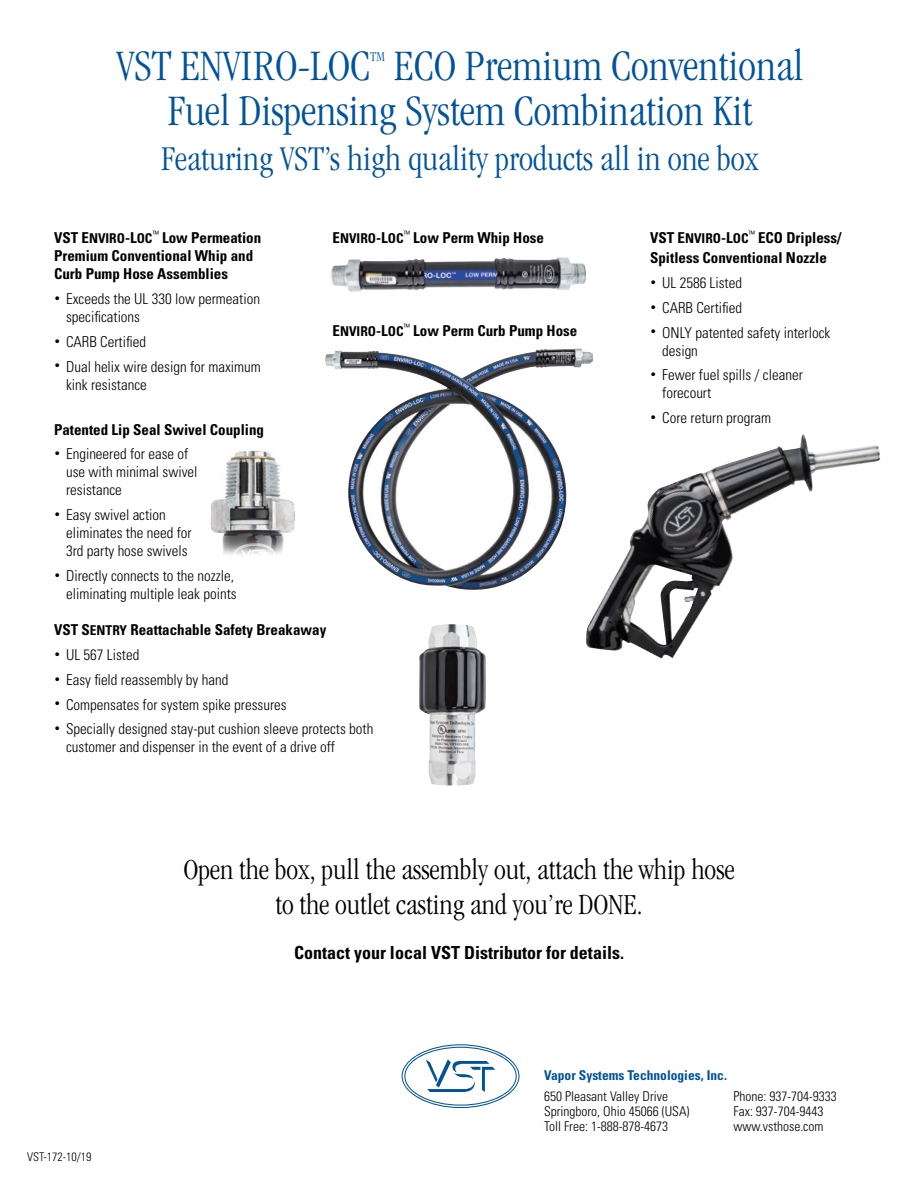
<style>
.page{position:relative;width:918px;height:1188px;background:#fff}
.page>*{position:absolute;margin:0;border:0;box-sizing:border-box;transform-origin:0 0}
.t1{font:300 condensed 45px/45px "Garamond";color:#00539b}
.t2{font:300 condensed 36px "Garamond";color:#00539b}
.t3{font:300 condensed 30px/34.5px "Garamond";color:#000;text-align:center}
.t4{font:700 condensed 18px "Univers";color:#000}
.t5{font:300 condensed 15px/18px "Univers LT Std";color:#000}
.t6{font:700 condensed 15px/18px "Univers LT Std";color:#000}
.t7{font:300 condensed 13.95px "Garamond";color:#00539b}
.t8{font:300 condensed 13.5px/15px "Univers";color:#000}
.t9{font:700 condensed 13.5px "Univers";color:#00539b}
.t10{font:300 condensed 12px "Univers";color:#000}
.s1{font-family:"Univers LT Std Bold Cn SC900";font-weight:400;font-stretch:normal}
.s2{font-family:"Univers LT Std Bold Cn SC900";font-weight:400;font-stretch:normal;font-size:13.5px}
.s3{font-size:10.5px}
</style>
<div class="page">
<img style="left:325px;top:348px;width:268px;height:242px">
<img style="left:330px;top:257px;width:256px;height:35px">
<svg style="left:402px;top:1044px;width:117px;height:64px"></svg>
<img style="left:419px;top:624px;width:67px;height:162px">
<img style="left:586px;top:434px;width:295px;height:225px">
<img style="left:210px;top:450px;width:85px;height:105px">
<h1 class="t1" style="left:168px;top:43px;width:637px;text-indent:226px">ECO Premium Conventional<br>Fuel Dispensing System Combination Kit</h1>
<h2 class="t2" style="left:161px;top:139px;width:599px">Featuring VST’s high quality products all in one box</h2>
<h1 class="t1" style="left:117px;top:43px;width:255px">VST ENVIRO-LOC</h1>
<p class="t7" style="left:370px;top:49px;width:16px">TM</p>
<p class="t6" style="left:54px;top:229px;width:209px">VST <span class="s1">E</span><span class="s2">NVIRO</span>-<span class="s1">L</span><span class="s2">OC</span><sup>™</sup> Low Permeation<br>Premium Conventional Whip and<br>Curb Pump Hose Assemblies</p>
<p class="t5" style="left:66px;top:290px;width:196px;text-indent:-12px"><span class="s3">•</span> Exceeds the UL 330 low permeation specifications</p>
<p class="t5" style="left:54px;top:333px;width:94px"><span class="s3">•</span> CARB Certified</p>
<p class="t5" style="left:66px;top:357px;width:196px;text-indent:-12px"><span class="s3">•</span> Dual helix wire design for maximum kink resistance</p>
<p class="t6" style="left:54px;top:420px;width:212px">Patented Lip Seal Swivel Coupling</p>
<p class="t5" style="left:66px;top:445px;width:133px;text-indent:-12px"><span class="s3">•</span> Engineered for ease of use with minimal swivel resistance</p>
<p class="t5" style="left:66px;top:506px;width:127px;text-indent:-12px"><span class="s3">•</span> Easy swivel action eliminates the need for<br>3rd party hose swivels</p>
<p class="t5" style="left:54px;top:566px;width:184px;text-align:right"><span class="s3">•</span> Directly connects to the nozzle, eliminating multiple leak points</p>
<p class="t6" style="left:333px;top:229px;width:213px"><span class="s1">E</span><span class="s2">NVIRO</span>-<span class="s1">L</span><span class="s2">OC</span><sup>™</sup> Low Perm Whip Hose</p>
<p class="t6" style="left:333px;top:322px;width:246px"><span class="s1">E</span><span class="s2">NVIRO</span>-<span class="s1">L</span><span class="s2">OC</span><sup>™</sup> Low Perm Curb Pump Hose</p>
<p class="t6" style="left:54px;top:621px;width:274px">VST <span class="s1">S</span><span class="s2">ENTRY</span> Reattachable Safety Breakaway</p>
<p class="t5" style="left:54px;top:646px;width:87px"><span class="s3">•</span> UL 567 Listed</p>
<p class="t5" style="left:54px;top:671px;width:176px"><span class="s3">•</span> Easy field reassembly by hand</p>
<p class="t5" style="left:54px;top:695px;width:234px"><span class="s3">•</span> Compensates for system spike pressures</p>
<p class="t5" style="left:66px;top:720px;width:309px;text-indent:-12px"><span class="s3">•</span> Specially designed stay-put cushion sleeve protects both customer and dispenser in the event of a drive off</p>
<p class="t6" style="left:650px;top:228px;width:193px;line-height:20.1px">VST <span class="s1">E</span><span class="s2">NVIRO</span>-<span class="s1">L</span><span class="s2">OC</span><sup>™</sup> ECO Dripless/<br>Spitless Conventional Nozzle</p>
<p class="t5" style="left:650px;top:274px;width:93px"><span class="s3">•</span> UL 2586 Listed</p>
<p class="t5" style="left:650px;top:299px;width:94px"><span class="s3">•</span> CARB Certified</p>
<p class="t5" style="left:662px;top:323px;width:170px;text-indent:-12px"><span class="s3">•</span> ONLY patented safety interlock design</p>
<p class="t5" style="left:662px;top:366px;width:142px;text-indent:-12px"><span class="s3">•</span> Fewer fuel spills / cleaner forecourt</p>
<p class="t5" style="left:650px;top:409px;width:123px"><span class="s3">•</span> Core return program</p>
<h3 class="t3" style="left:183px;top:853px;width:553px">Open the box, pull the assembly out, attach the whip hose to the outlet casting and you’re DONE.</h3>
<p class="t4" style="left:294px;top:941px;width:331px">Contact your local VST Distributor for details.</p>
<p class="t10" style="left:27px;top:1150px;width:66px">VST-172-10/19</p>
<p class="t9" style="left:544px;top:1067px;width:184px">Vapor Systems Technologies, Inc.</p>
<p class="t8" style="left:544px;top:1089px;width:147px">650 Pleasant Valley Drive<br>Springboro, Ohio 45066 (USA)<br>Toll Free: 1-888-878-4673</p>
<p class="t8" style="left:734px;top:1089px;width:105px">Phone: 937-704-9333<br>Fax: 937-704-9443 www.vsthose.com</p>
</div>
